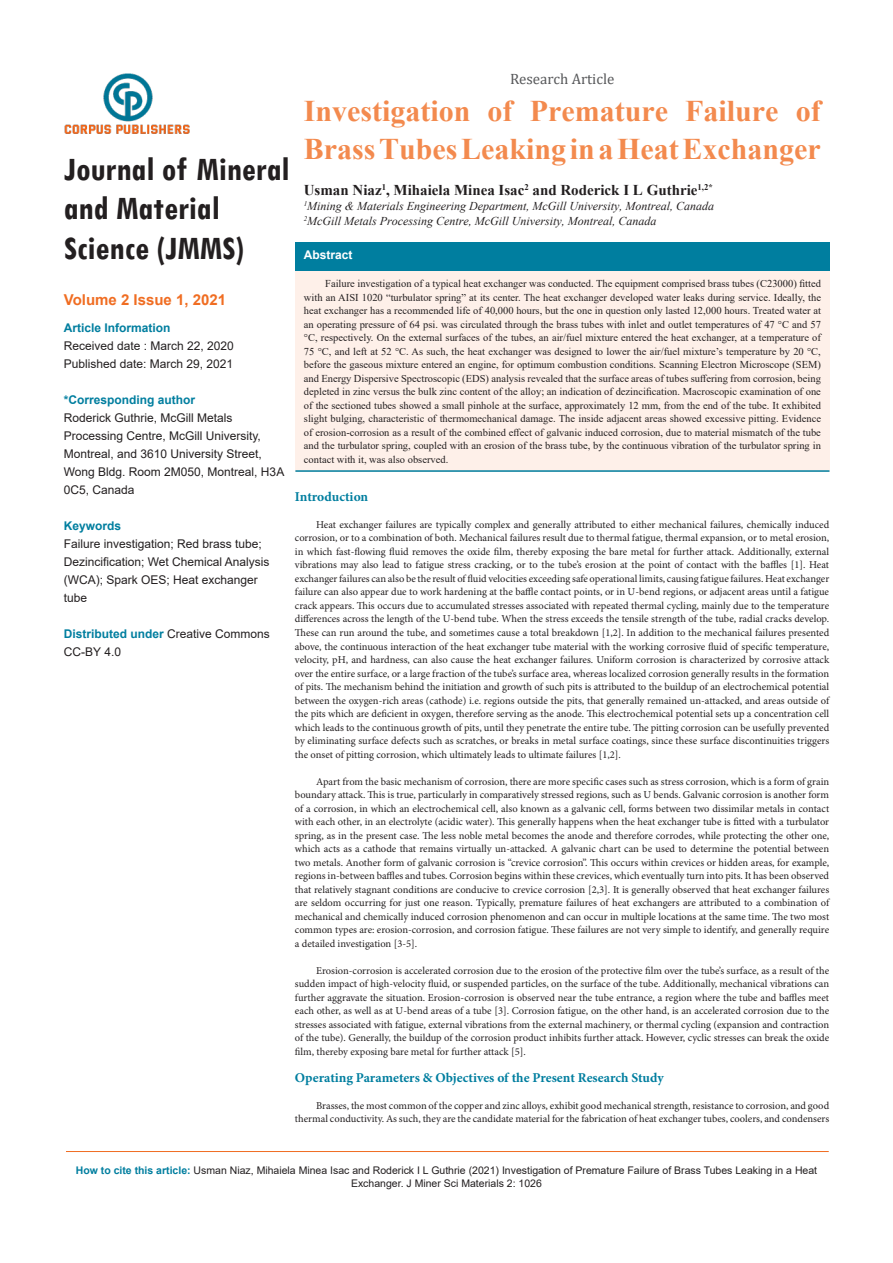
<style>
.page{position:relative;width:893px;height:1263px;background:#fff}
.page>*{position:absolute;margin:0;border:0;box-sizing:border-box;transform-origin:0 0}
.t1{font:700 condensed 34.65px/39.2px "Tw Cen";color:#231f20}
.t2{font:700 30px/37.5px "Times New Roman";color:#f38a4e}
.t3{font:700 15px "Times New Roman";color:#231f20}
.t4{font:700 15px "Arial";color:#f06d22}
.t5{font:15px "Cambria";color:#57585a}
.t6{font:700 13.5px "Minion Pro";letter-spacing:-.005em;color:#007e9f}
.t7{font:12px/18px "Arial";color:#231f20}
.t8{font:italic 12px "Times New Roman";color:#231f20}
.t9{font:700 12px "Arial";color:#007e9f}
.t10{font:700 12px "Arial";color:#fff}
.t11{font:10.5px/13.5px "Minion Pro";color:#231f20;text-align:justify}
.t12{font:10.5px/13.5px "Times New Roman";color:#231f20;text-align:justify}
.t13{font:10.5px/12.6px "Arial";color:#231f20;text-align:center}
.s1{font-weight:700;color:#007e9f}
</style>
<div class="page">
<hr style="left:66px;top:1151px;width:763px;height:1px;background:#f06d22">
<img style="left:65px;top:73px;width:125px;height:61px">
<div style="left:295px;top:242px;width:534px;height:31px;background:#007e9f"></div>
<div style="left:295px;top:271px;width:534px;height:201px;background:#fef0e9"></div>
<hr style="left:295px;top:470px;width:534px;height:2px;background:#007e9f">
<p class="t5" style="left:510px;top:70px;width:106px">Research Article</p>
<p class="t2" style="left:304px;top:92px;width:518px">Investigation of Premature Failure of<br>Brass Tubes Leaking in a Heat Exchanger</p>
<p class="t3" style="left:304px;top:179px;width:411px">Usman Niaz<sup>1</sup>, Mihaiela Minea Isac<sup>2</sup> and Roderick I L Guthrie<sup>1,2*</sup></p>
<p class="t8" style="left:304px;top:198px;width:412px"><sup>1</sup>Mining &amp; Materials Engineering Department, McGill University, Montreal, Canada</p>
<p class="t8" style="left:304px;top:213px;width:354px"><sup>2</sup>McGill Metals Processing Centre, McGill University, Montreal, Canada</p>
<p class="t10" style="left:304px;top:247px;width:50px">Abstract</p>
<p class="t12" style="left:304px;top:276px;width:519px;text-indent:21px">Failure investigation of a typical heat exchanger was conducted. The equipment comprised brass tubes (C23000) fitted with an AISI 1020 “turbulator spring” at its center. The heat exchanger developed water leaks during service. Ideally, the heat exchanger has a recommended life of 40,000 hours, but the one in question only lasted 12,000 hours. Treated water at an operating pressure of 64 psi. was circulated through the brass tubes with inlet and outlet temperatures of 47 °C and 57 °C, respectively. On the external surfaces of the tubes, an air/fuel mixture entered the heat exchanger, at a temperature of 75 °C, and left at 52 °C. As such, the heat exchanger was designed to lower the air/fuel mixture’s temperature by 20 °C, before the gaseous mixture entered an engine, for optimum combustion conditions. Scanning Electron Microscope (SEM) and Energy Dispersive Spectroscopic (EDS) analysis revealed that the surface areas of tubes suffering from corrosion, being depleted in zinc versus the bulk zinc content of the alloy; an indication of dezincification. Macroscopic examination of one of the sectioned tubes showed a small pinhole at the surface, approximately 12 mm, from the end of the tube. It exhibited slight bulging, characteristic of thermomechanical damage. The inside adjacent areas showed excessive pitting. Evidence of erosion-corrosion as a result of the combined effect of galvanic induced corrosion, due to material mismatch of the tube and the turbulator spring, coupled with an erosion of the brass tube, by the continuous vibration of the turbulator spring in contact with it, was also observed.</p>
<h1 class="t1" style="left:64px;top:149px;width:227px">Journal of Mineral and Material<br>Science (JMMS)</h1>
<p class="t4" style="left:64px;top:289px;width:164px">Volume 2 Issue 1, 2021</p>
<p class="t9" style="left:64px;top:319px;width:108px">Article Information</p>
<p class="t7" style="left:64px;top:336px;width:172px">Received date : March 22, 2020<br>Published date: March 29, 2021</p>
<p class="t9" style="left:64px;top:391px;width:133px">*Corresponding author</p>
<p class="t7" style="left:64px;top:408px;width:222px">Roderick Guthrie, McGill Metals<br>Processing Centre, McGill University,<br>Montreal, and 3610 University Street,<br>Wong Bldg. Room 2M050, Montreal, H3A<br>0C5, Canada</p>
<p class="t9" style="left:64px;top:517px;width:59px">Keywords</p>
<p class="t7" style="left:64px;top:534px;width:207px">Failure investigation; Red brass tube;<br>Dezincification; Wet Chemical Analysis (WCA); Spark OES; Heat exchanger tube</p>
<p class="t7" style="left:64px;top:624px;width:208px"><span class="s1">Distributed under</span> Creative Commons<br>CC-BY 4.0</p>
<p class="t6" style="left:295px;top:487px;width:75px">Introduction</p>
<p class="t11" style="left:295px;top:518px;width:536px;text-indent:21px">Heat exchanger failures are typically complex and generally attributed to either mechanical failures, chemically induced corrosion, or to a combination of both. Mechanical failures result due to thermal fatigue, thermal expansion, or to metal erosion, in which fast-flowing fluid removes the oxide film, thereby exposing the bare metal for further attack. Additionally, external vibrations may also lead to fatigue stress cracking, or to the tube’s erosion at the point of contact with the baffles [1]. Heat exchanger failures can also be the result of fluid velocities exceeding safe operational limits, causing fatigue failures. Heat exchanger failure can also appear due to work hardening at the baffle contact points, or in U-bend regions, or adjacent areas until a fatigue crack appears. This occurs due to accumulated stresses associated with repeated thermal cycling, mainly due to the temperature differences across the length of the U-bend tube. When the stress exceeds the tensile strength of the tube, radial cracks develop.<br>These can run around the tube, and sometimes cause a total breakdown [1,2]. In addition to the mechanical failures presented above, the continuous interaction of the heat exchanger tube material with the working corrosive fluid of specific temperature, velocity, pH, and hardness, can also cause the heat exchanger failures. Uniform corrosion is characterized by corrosive attack over the entire surface, or a large fraction of the tube’s surface area, whereas localized corrosion generally results in the formation of pits. The mechanism behind the initiation and growth of such pits is attributed to the buildup of an electrochemical potential between the oxygen-rich areas (cathode) i.e. regions outside the pits, that generally remained un-attacked, and areas outside of the pits which are deficient in oxygen, therefore serving as the anode. This electrochemical potential sets up a concentration cell which leads to the continuous growth of pits, until they penetrate the entire tube. The pitting corrosion can be usefully prevented by eliminating surface defects such as scratches, or breaks in metal surface coatings, since these surface discontinuities triggers the onset of pitting corrosion, which ultimately leads to ultimate failures [1,2].</p>
<p class="t11" style="left:295px;top:775px;width:536px;text-indent:21px">Apart from the basic mechanism of corrosion, there are more specific cases such as stress corrosion, which is a form of grain boundary attack. This is true, particularly in comparatively stressed regions, such as U bends. Galvanic corrosion is another form of a corrosion, in which an electrochemical cell, also known as a galvanic cell, forms between two dissimilar metals in contact with each other, in an electrolyte (acidic water). This generally happens when the heat exchanger tube is fitted with a turbulator spring, as in the present case. The less noble metal becomes the anode and therefore corrodes, while protecting the other one, which acts as a cathode that remains virtually un-attacked. A galvanic chart can be used to determine the potential between two metals. Another form of galvanic corrosion is “crevice corrosion”. This occurs within crevices or hidden areas, for example, regions in-between baffles and tubes. Corrosion begins within these crevices, which eventually turn into pits. It has been observed that relatively stagnant conditions are conducive to crevice corrosion [2,3]. It is generally observed that heat exchanger failures are seldom occurring for just one reason. Typically, premature failures of heat exchangers are attributed to a combination of mechanical and chemically induced corrosion phenomenon and can occur in multiple locations at the same time. The two most common types are: erosion-corrosion, and corrosion fatigue. These failures are not very simple to identify, and generally require a detailed investigation [3-5].</p>
<p class="t11" style="left:295px;top:964px;width:536px;text-indent:21px">Erosion-corrosion is accelerated corrosion due to the erosion of the protective film over the tube’s surface, as a result of the sudden impact of high-velocity fluid, or suspended particles, on the surface of the tube. Additionally, mechanical vibrations can further aggravate the situation. Erosion-corrosion is observed near the tube entrance, a region where the tube and baffles meet each other, as well as at U-bend areas of a tube [3]. Corrosion fatigue, on the other hand, is an accelerated corrosion due to the stresses associated with fatigue, external vibrations from the external machinery, or thermal cycling (expansion and contraction of the tube). Generally, the buildup of the corrosion product inhibits further attack. However, cyclic stresses can break the oxide film, thereby exposing bare metal for further attack [5].</p>
<p class="t6" style="left:295px;top:1068px;width:370px">Operating Parameters &amp; Objectives of the Present Research Study</p>
<p class="t11" style="left:295px;top:1099px;width:536px;text-align:right">Brasses, the most common of the copper and zinc alloys, exhibit good mechanical strength, resistance to corrosion, and good thermal conductivity. As such, they are the candidate material for the fabrication of heat exchanger tubes, coolers, and condensers</p>
<p class="t13" style="left:76px;top:1164px;width:743px"><span class="s1">How to cite this article:</span> Usman Niaz, Mihaiela Minea Isac and Roderick I L Guthrie (2021) Investigation of Premature Failure of Brass Tubes Leaking in a Heat<br>Exchanger. J Miner Sci Materials 2: 1026</p>
</div>
